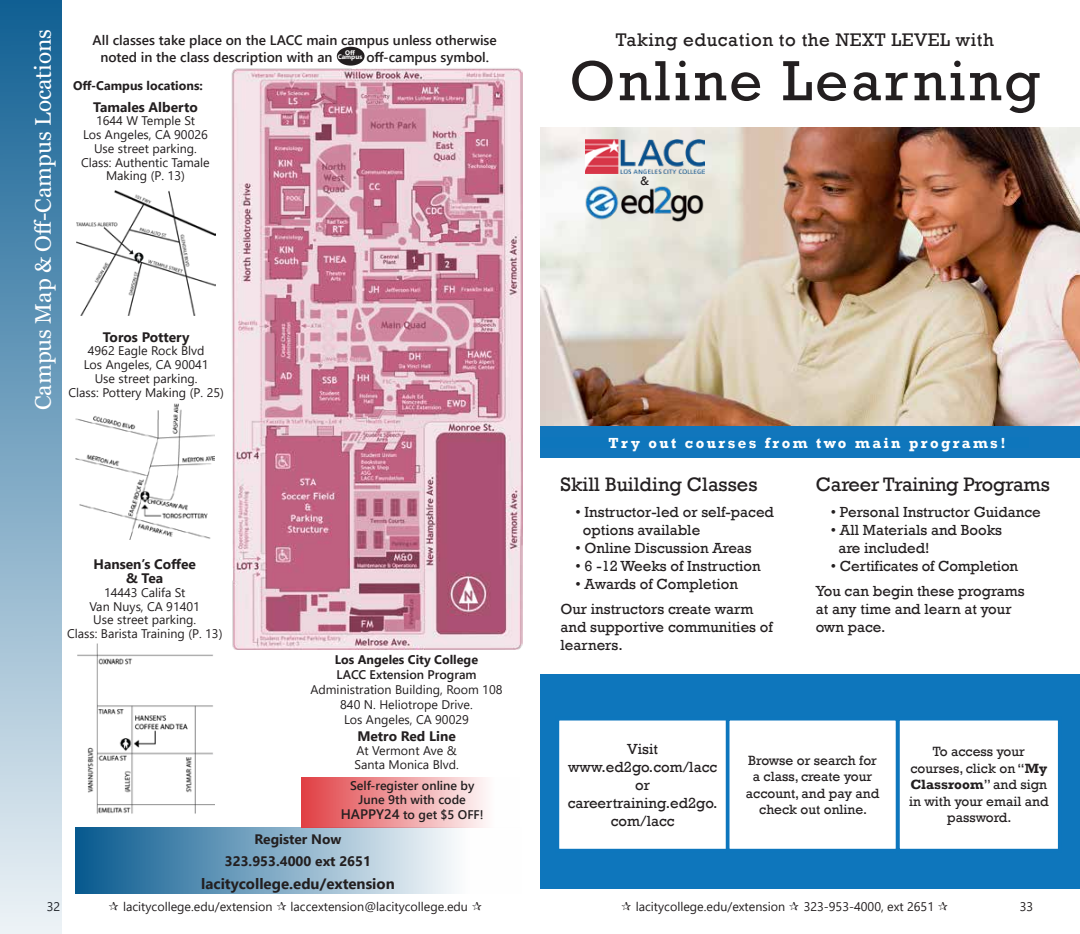
<style>
.page{position:relative;width:1080px;height:934px;background:#fff}
.page>*{position:absolute;margin:0;border:0;box-sizing:border-box;transform-origin:0 0}
.t1{font:57.5px "Rockwell";letter-spacing:.05em;color:#231f20}
.t2{font:22.5px "Georgia";color:#fff}
.t3{font:20px "Rockwell";letter-spacing:-.01em;color:#231f20}
.t4{font:18.75px "Rockwell";letter-spacing:.03em;color:#231f20}
.t5{font:15px/18px "Rockwell";color:#231f20}
.t6{font:700 15px "Rockwell";letter-spacing:.16em;color:#fff}
.t7{font:700 15px "Segoe UI";color:#231f20}
.t8{font:13.75px/16.5px "Rockwell";color:#231f20;text-align:center}
.t9{font:600 13.75px/17.5px "Segoe UI";color:#231f20}
.t10{font:700 13.75px/22.5px "Segoe UI";color:#231f20;text-align:center}
.t11{font:12.5px/13.8px "Segoe UI";color:#231f20;text-align:center}
.t12{font:600 12.5px/13.8px "Segoe UI";color:#231f20;text-align:center}
.t13{font:700 12.5px "Segoe UI";color:#231f20}
.t14{font:12.5px "Rockwell";color:#231f20}
.t15{font:700 6.5px/4.6px "Segoe UI";color:#fff;text-align:center}
.s1{font-size:13.75px}
.s2{font-weight:700}
</style>
<div class="page">
<div style="left:0;top:0;width:62px;height:934px;background:linear-gradient(to bottom,#105f93,#edf3f6)"></div>
<img style="left:540px;top:127px;width:540px;height:299px">
<img style="left:585px;top:185px;width:120px;height:37px">
<div style="left:540px;top:674px;width:540px;height:215px;background:#0e76bc"></div>
<div style="left:557px;top:718px;width:171px;height:132px;background:#fff"></div>
<div style="left:555px;top:717px;width:175px;height:135px;border:4px solid #0d76bd"></div>
<div style="left:728px;top:718px;width:170px;height:132px;background:#fff"></div>
<div style="left:726px;top:717px;width:173px;height:135px;border:4px solid #0d76bd"></div>
<div style="left:898px;top:718px;width:162px;height:132px;background:#fff"></div>
<div style="left:896px;top:717px;width:166px;height:135px;border:4px solid #0d76bd"></div>
<img style="left:585px;top:140px;width:120px;height:34px">
<div style="left:540px;top:426px;width:540px;height:32px;background:#1176bc"></div>
<img style="left:232px;top:68px;width:291px;height:582px">
<div style="left:337px;top:47px;width:28px;height:19px;background:#231f20;border-radius:50%"></div>
<img style="left:78px;top:643px;width:136px;height:171px">
<img style="left:75px;top:403px;width:139px;height:136px">
<div style="left:75px;top:828px;width:446px;height:66px;background:linear-gradient(to right,#095b90,#fff)"></div>
<div style="left:302px;top:777px;width:218px;height:50px;background:linear-gradient(to right,#e14146,#fff)"></div>
<img style="left:76px;top:190px;width:139px;height:126px">
<h2 class="t2" style="left:29px;top:410px;width:382px;rotate:-90deg">Campus Map &amp; Off-Campus Locations</h2>
<p class="t9" style="left:100px;top:30px;width:398px;text-indent:-8px">All classes take place on the LACC main campus unless otherwise noted in the class description with an</p>
<p class="t15" style="left:338px;top:49px;width:26px">Off<br>Campus</p>
<p class="t9" style="left:367px;top:47px;width:124px">off-campus symbol.</p>
<p class="t13" style="left:73px;top:74px;width:131px">Off-Campus locations:</p>
<p class="t10" style="left:93px;top:94px;width:106px">Tamales Alberto</p>
<p class="t11" style="left:81px;top:113px;width:130px">1644 W Temple St<br>Los Angeles, CA 90026<br>Use street parking.<br>Class: Authentic Tamale<br>Making (P. 13)</p>
<p class="t10" style="left:103px;top:324px;width:88px">Toros Pottery</p>
<p class="t11" style="left:69px;top:343px;width:157px">4962 Eagle Rock Blvd<br>Los Angeles, CA 90041<br>Use street parking.<br>Class: Pottery Making (P. 25)</p>
<p class="t10" style="left:94px;top:556px;width:104px;line-height:13.8px">Hansen’s Coffee &amp; Tea</p>
<p class="t11" style="left:67px;top:584px;width:157px">14443 Califa St<br>Van Nuys, CA 91401<br>Use street parking.<br>Class: Barista Training (P. 13)</p>
<p class="t13" style="left:335px;top:648px;width:145px">Los Angeles City College</p>
<p class="t12" style="left:336px;top:667px;width:142px">LACC Extension Program</p>
<p class="t11" style="left:310px;top:681px;width:194px;line-height:15px">Administration Building, Room 108<br>840 N. Heliotrope Drive.<br>Los Angeles, CA 90029</p>
<p class="t10" style="left:357px;top:724px;width:100px">Metro Red Line</p>
<p class="t11" style="left:354px;top:742px;width:106px;text-align:left">At Vermont Ave &amp;<br>Santa Monica Blvd.</p>
<p class="t12" style="left:350px;top:777px;width:126px">Self-register online by<br>June 9th with code</p>
<p class="t12" style="left:341px;top:806px;width:144px"><span class="s1">HAPPY24</span> to get $5 OFF!</p>
<p class="t10" style="left:225px;top:827px;width:148px">Register Now<br>323.953.4000 ext 2651</p>
<p class="t7" style="left:201px;top:869px;width:195px">lacitycollege.edu/extension</p>
<h3 class="t4" style="left:616px;top:29px;width:380px">Taking education to the NEXT LEVEL with</h3>
<h1 class="t1" style="left:569px;top:48px;width:472px">Online Learning</h1>
<p class="t14" style="left:640px;top:173px;width:10px">&amp;</p>
<p class="t6" style="left:608px;top:434px;width:399px">Try out courses from two main programs!</p>
<h3 class="t3" style="left:560px;top:473px;width:199px">Skill Building Classes</h3>
<p class="t5" style="left:583px;top:503px;width:193px;text-indent:-8px">• Instructor-led or self-paced options available</p>
<p class="t5" style="left:575px;top:539px;width:178px">• Online Discussion Areas</p>
<p class="t5" style="left:575px;top:557px;width:187px">• 6 -12 Weeks of Instruction</p>
<p class="t5" style="left:560px;top:571px;width:194px;line-height:25.5px;text-align:center">• Awards of Completion<br>Our instructors create warm</p>
<p class="t5" style="left:560px;top:618px;width:214px">and supportive communities of learners.</p>
<h3 class="t3" style="left:816px;top:473px;width:235px">Career Training Programs</h3>
<p class="t5" style="left:831px;top:503px;width:211px">• Personal Instructor Guidance</p>
<p class="t5" style="left:838px;top:521px;width:165px;text-indent:-8px">• All Materials and Books are included!</p>
<p class="t5" style="left:816px;top:553px;width:210px;line-height:25.5px;text-align:center">• Certificates of Completion<br>You can begin these programs</p>
<p class="t5" style="left:816px;top:600px;width:197px">at any time and learn at your own pace.</p>
<p class="t5" style="left:568px;top:740px;width:151px;text-align:center">Visit www.ed2go.com/lacc or careertraining.ed2go. com/lacc</p>
<p class="t8" style="left:746px;top:752px;width:135px">Browse or search for a class, create your account, and pay and check out online.</p>
<p class="t8" style="left:909px;top:744px;width:141px">To access your courses, click on “<span class="s2">My<br>Classroom</span>” and sign in with your email and password.</p>
<p class="t11" style="left:123px;top:899px;width:151px">lacitycollege.edu/extension</p>
<p class="t11" style="left:291px;top:899px;width:179px">laccextension@lacitycollege.edu</p>
<p class="t11" style="left:636px;top:899px;width:151px">lacitycollege.edu/extension</p>
<p class="t11" style="left:804px;top:899px;width:132px">323-953-4000, ext 2651</p>
<p class="t11" style="left:47px;top:899px;width:15px">32</p>
<p class="t11" style="left:1020px;top:899px;width:15px">33</p>
</div>
